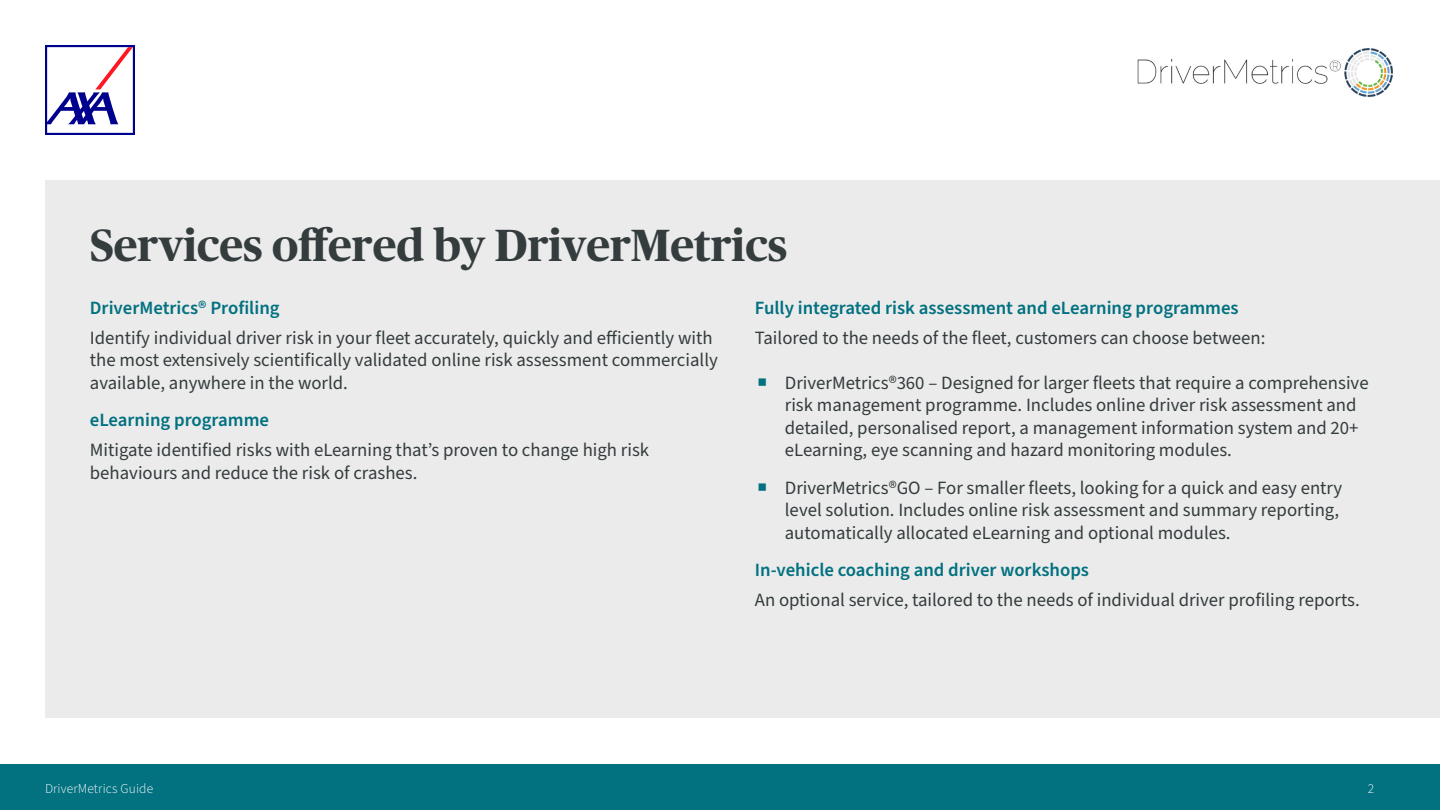
<style>
.page{position:relative;width:1440px;height:810px;background:#fff}
.page>*{position:absolute;margin:0;border:0;box-sizing:border-box;transform-origin:0 0}
.t1{font:700 45px "Publico Headline";color:#343c3d}
.t2{font:18.75px/22.5px "Source Sans Pro";color:#343c3d}
.t3{font:600 18.75px "Source Sans Pro";color:#027180}
.t4{font:300 13.5px "Source Sans Pro";letter-spacing:.01em;color:#fff}
.s1{color:#027180}
</style>
<div class="page">
<div style="left:0;top:765px;width:1440px;height:45px;background:#027180"></div>
<svg style="left:45px;top:45px;width:90px;height:90px"></svg>
<div style="left:45px;top:180px;width:1395px;height:538px;background:#ebebeb"></div>
<img style="left:1137px;top:48px;width:256px;height:50px">
<h1 class="t1" style="left:90px;top:213px;width:699px">Services offered by DriverMetrics</h1>
<p class="t3" style="left:90px;top:295px;width:191px">DriverMetrics® Profiling</p>
<p class="t2" style="left:90px;top:327px;width:630px">Identify individual driver risk in your fleet accurately, quickly and efficiently with the most extensively scientifically validated online risk assessment commercially available, anywhere in the world.</p>
<p class="t3" style="left:90px;top:408px;width:181px">eLearning programme</p>
<p class="t2" style="left:90px;top:439px;width:561px">Mitigate identified risks with eLearning that’s proven to change high risk behaviours and reduce the risk of crashes.</p>
<p class="t3" style="left:755px;top:295px;width:485px">Fully integrated risk assessment and eLearning programmes</p>
<p class="t2" style="left:755px;top:327px;width:512px">Tailored to the needs of the fleet, customers can choose between:</p>
<p class="t2" style="left:785px;top:372px;width:585px;text-indent:-28px"><span class="s1">○</span> DriverMetrics®360 – Designed for larger fleets that require a comprehensive risk management programme. Includes online driver risk assessment and detailed, personalised report, a management information system and 20+ eLearning, eye scanning and hazard monitoring modules.</p>
<p class="t2" style="left:785px;top:477px;width:559px;text-indent:-28px"><span class="s1">○</span> DriverMetrics®GO – For smaller fleets, looking for a quick and easy entry level solution. Includes online risk assessment and summary reporting, automatically allocated eLearning and optional modules.</p>
<p class="t3" style="left:755px;top:558px;width:336px">In-vehicle coaching and driver workshops</p>
<p class="t2" style="left:755px;top:589px;width:607px">An optional service, tailored to the needs of individual driver profiling reports.</p>
<p class="t4" style="left:45px;top:779px;width:110px">DriverMetrics Guide</p>
<p class="t4" style="left:1368px;top:779px;width:8px">2</p>
</div>
